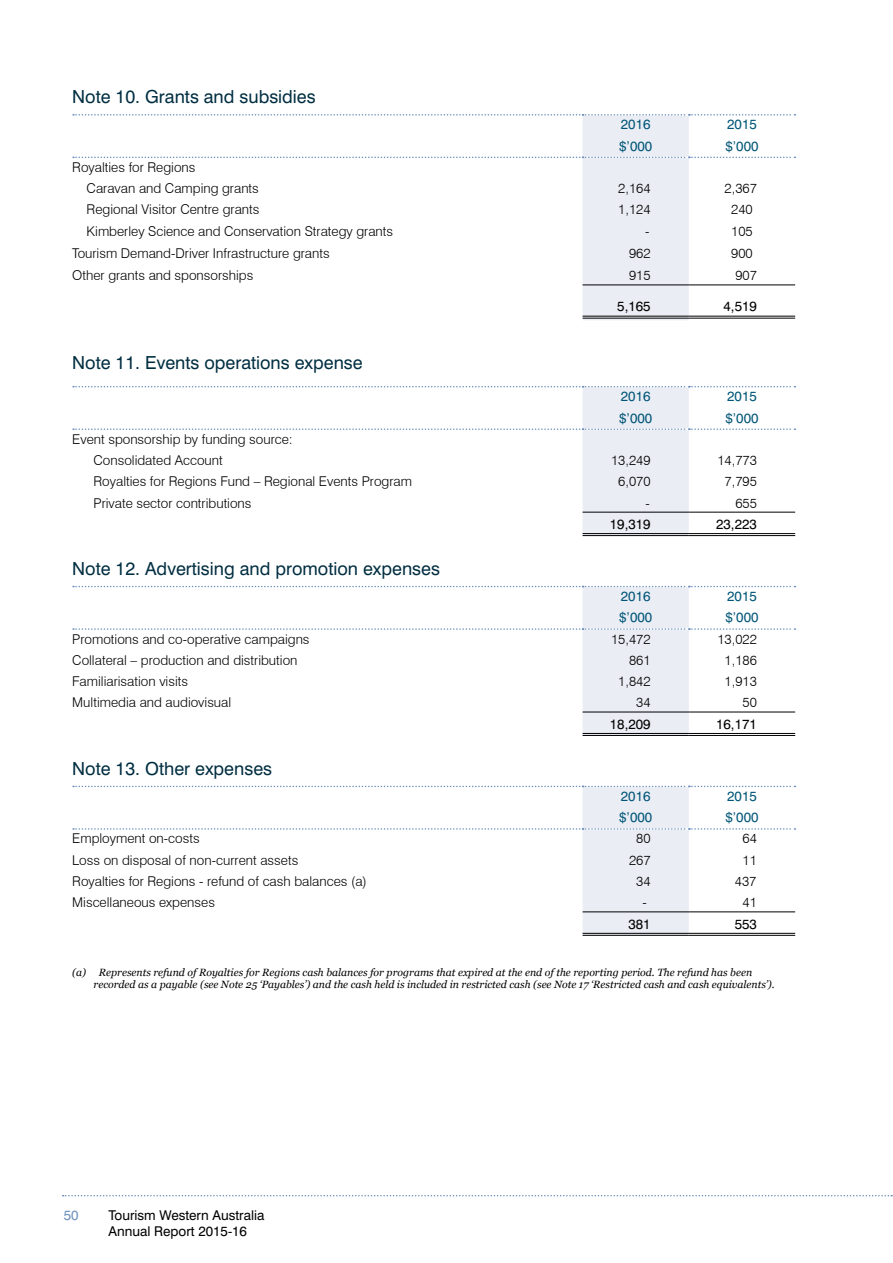
<style>
.page{position:relative;width:893px;height:1263px;background:#fff}
.page>*{position:absolute;margin:0;border:0;box-sizing:border-box;transform-origin:0 0}
.t1{font:18px "Swiss 721 BT";color:#002e41}
.t2{font:300 13.5px/21.3px "Swiss 721 BT";color:#000}
.t3{font:13.5px/16.2px "Swiss 721 BT";color:#000}
.t4{font:13.5px "Swiss 721 BT";color:#005677}
.t5{font:13.5px "Swiss 721 BT";color:#6e91bc}
.t6{font:italic 10.5px/12px "Georgia";color:#000}
</style>
<div class="page">
<svg style="left:63px;top:1195px;width:829px;height:1px"></svg>
<svg style="left:583px;top:158px;width:106px;height:777px;fill:#eaedf4"></svg>
<svg style="left:583px;top:387px;width:106px;height:441px;background:#eceef4"></svg>
<svg style="left:73px;top:114px;width:722px;height:44px"></svg>
<svg style="left:73px;top:428px;width:722px;height:2px"></svg>
<svg style="left:73px;top:386px;width:722px;height:1px"></svg>
<svg style="left:73px;top:535px;width:722px;height:222px"></svg>
<svg style="left:73px;top:786px;width:722px;height:1px"></svg>
<svg style="left:73px;top:828px;width:722px;height:2px"></svg>
<hr style="left:583px;top:285px;width:106px;height:1px;background:#000">
<hr style="left:689px;top:285px;width:106px;height:1px;background:#000">
<hr style="left:583px;top:316px;width:106px;height:1px;background:#000">
<hr style="left:583px;top:318px;width:106px;height:1px;background:#000">
<hr style="left:689px;top:316px;width:106px;height:1px;background:#000">
<hr style="left:689px;top:318px;width:106px;height:1px;background:#000">
<hr style="left:583px;top:512px;width:106px;height:1px;background:#000">
<hr style="left:689px;top:512px;width:106px;height:1px;background:#000">
<hr style="left:583px;top:533px;width:106px;height:1px;background:#000">
<hr style="left:583px;top:535px;width:106px;height:1px;background:#000">
<hr style="left:689px;top:533px;width:106px;height:1px;background:#000">
<hr style="left:689px;top:535px;width:106px;height:1px;background:#000">
<hr style="left:583px;top:712px;width:106px;height:1px;background:#000">
<hr style="left:689px;top:712px;width:106px;height:1px;background:#000">
<hr style="left:583px;top:733px;width:106px;height:1px;background:#000">
<hr style="left:583px;top:735px;width:106px;height:1px;background:#000">
<hr style="left:689px;top:733px;width:106px;height:1px;background:#000">
<hr style="left:689px;top:735px;width:106px;height:1px;background:#000">
<hr style="left:583px;top:911px;width:106px;height:1px;background:#000">
<hr style="left:689px;top:911px;width:106px;height:1px;background:#000">
<hr style="left:583px;top:933px;width:106px;height:1px;background:#000">
<hr style="left:583px;top:935px;width:106px;height:1px;background:#000">
<hr style="left:689px;top:933px;width:106px;height:1px;background:#000">
<hr style="left:689px;top:935px;width:106px;height:1px;background:#000">
<h1 class="t1" style="left:72px;top:86px;width:245px">Note 10. Grants and subsidies</h1>
<p class="t2" style="left:87px;top:156px;width:174px;text-indent:-14px">Royalties for Regions<br>Caravan and Camping grants</p>
<p class="t4" style="left:621px;top:116px;width:31px">2016</p>
<p class="t4" style="left:727px;top:116px;width:31px">2015</p>
<p class="t4" style="left:619px;top:138px;width:35px">$’000</p>
<p class="t4" style="left:725px;top:138px;width:35px">$’000</p>
<p class="t2" style="left:618px;top:178px;width:34px">2,164</p>
<p class="t2" style="left:725px;top:178px;width:34px">2,367</p>
<p class="t2" style="left:87px;top:199px;width:174px">Regional Visitor Centre grants</p>
<p class="t2" style="left:618px;top:199px;width:34px">1,124</p>
<p class="t2" style="left:731px;top:199px;width:23px">240</p>
<p class="t2" style="left:87px;top:220px;width:308px">Kimberley Science and Conservation Strategy grants</p>
<p class="t2" style="left:645px;top:220px;width:6px">-</p>
<p class="t2" style="left:731px;top:220px;width:23px">105</p>
<p class="t2" style="left:72px;top:243px;width:259px">Tourism Demand-Driver Infrastructure grants</p>
<p class="t2" style="left:629px;top:243px;width:23px">962</p>
<p class="t2" style="left:731px;top:243px;width:23px">900</p>
<p class="t2" style="left:72px;top:265px;width:183px">Other grants and sponsorships</p>
<p class="t2" style="left:629px;top:265px;width:23px">915</p>
<p class="t2" style="left:735px;top:265px;width:23px">907</p>
<p class="t3" style="left:617px;top:298px;width:35px">5,165</p>
<p class="t3" style="left:724px;top:298px;width:35px">4,519</p>
<h1 class="t1" style="left:72px;top:352px;width:292px">Note 11. Events operations expense</h1>
<p class="t2" style="left:94px;top:428px;width:201px;text-indent:-21px">Event sponsorship by funding source:<br>Consolidated Account</p>
<p class="t4" style="left:621px;top:388px;width:31px">2016</p>
<p class="t4" style="left:727px;top:388px;width:31px">2015</p>
<p class="t4" style="left:619px;top:409px;width:35px">$’000</p>
<p class="t4" style="left:725px;top:409px;width:35px">$’000</p>
<p class="t2" style="left:611px;top:449px;width:41px">13,249</p>
<p class="t2" style="left:717px;top:449px;width:41px">14,773</p>
<p class="t2" style="left:94px;top:471px;width:320px">Royalties for Regions Fund – Regional Events Program</p>
<p class="t2" style="left:618px;top:471px;width:34px">6,070</p>
<p class="t2" style="left:725px;top:471px;width:34px">7,795</p>
<p class="t2" style="left:94px;top:492px;width:159px">Private sector contributions</p>
<p class="t2" style="left:645px;top:492px;width:6px">-</p>
<p class="t2" style="left:735px;top:492px;width:23px">655</p>
<p class="t3" style="left:610px;top:516px;width:42px">19,319</p>
<p class="t3" style="left:716px;top:516px;width:42px">23,223</p>
<h1 class="t1" style="left:72px;top:557px;width:369px">Note 12. Advertising and promotion expenses</h1>
<p class="t4" style="left:621px;top:588px;width:31px">2016</p>
<p class="t4" style="left:727px;top:588px;width:31px">2015</p>
<p class="t4" style="left:619px;top:609px;width:35px">$’000</p>
<p class="t4" style="left:725px;top:609px;width:35px">$’000</p>
<p class="t2" style="left:72px;top:628px;width:239px">Promotions and co-operative campaigns</p>
<p class="t2" style="left:611px;top:628px;width:41px">15,472</p>
<p class="t2" style="left:717px;top:628px;width:41px">13,022</p>
<p class="t2" style="left:72px;top:649px;width:227px">Collateral – production and distribution</p>
<p class="t2" style="left:629px;top:649px;width:23px">861</p>
<p class="t2" style="left:725px;top:649px;width:34px">1,186</p>
<p class="t2" style="left:72px;top:670px;width:117px">Familiarisation visits</p>
<p class="t2" style="left:618px;top:670px;width:34px">1,842</p>
<p class="t2" style="left:725px;top:670px;width:34px">1,913</p>
<p class="t2" style="left:72px;top:692px;width:161px">Multimedia and audiovisual</p>
<p class="t2" style="left:636px;top:692px;width:16px">34</p>
<p class="t2" style="left:742px;top:692px;width:16px">50</p>
<p class="t3" style="left:610px;top:716px;width:42px">18,209</p>
<p class="t3" style="left:716px;top:716px;width:42px">16,171</p>
<h1 class="t1" style="left:72px;top:757px;width:201px">Note 13. Other expenses</h1>
<p class="t4" style="left:621px;top:788px;width:31px">2016</p>
<p class="t4" style="left:727px;top:788px;width:31px">2015</p>
<p class="t4" style="left:619px;top:809px;width:35px">$’000</p>
<p class="t4" style="left:725px;top:809px;width:35px">$’000</p>
<p class="t2" style="left:72px;top:828px;width:129px">Employment on-costs</p>
<p class="t2" style="left:636px;top:828px;width:16px">80</p>
<p class="t2" style="left:742px;top:828px;width:16px">64</p>
<p class="t2" style="left:72px;top:849px;width:228px">Loss on disposal of non-current assets</p>
<p class="t2" style="left:629px;top:849px;width:23px">267</p>
<p class="t2" style="left:742px;top:849px;width:16px">11</p>
<p class="t2" style="left:72px;top:870px;width:296px">Royalties for Regions - refund of cash balances (a)</p>
<p class="t2" style="left:636px;top:870px;width:16px">34</p>
<p class="t2" style="left:735px;top:870px;width:23px">437</p>
<p class="t2" style="left:72px;top:892px;width:144px">Miscellaneous expenses</p>
<p class="t2" style="left:642px;top:892px;width:6px">-</p>
<p class="t2" style="left:742px;top:892px;width:16px">41</p>
<p class="t3" style="left:628px;top:915px;width:24px">381</p>
<p class="t3" style="left:735px;top:915px;width:24px">553</p>
<p class="t6" style="left:94px;top:965px;width:683px;text-indent:-21px">(a) Represents refund of Royalties for Regions cash balances for programs that expired at the end of the reporting period. The refund has been recorded as a payable (see Note 25 ‘Payables’) and the cash held is included in restricted cash (see Note 17 ‘Restricted cash and cash equivalents’).</p>
<p class="t5" style="left:64px;top:1207px;width:16px">50</p>
<p class="t3" style="left:108px;top:1207px;width:158px">Tourism Western Australia<br>Annual Report 2015-16</p>
</div>
